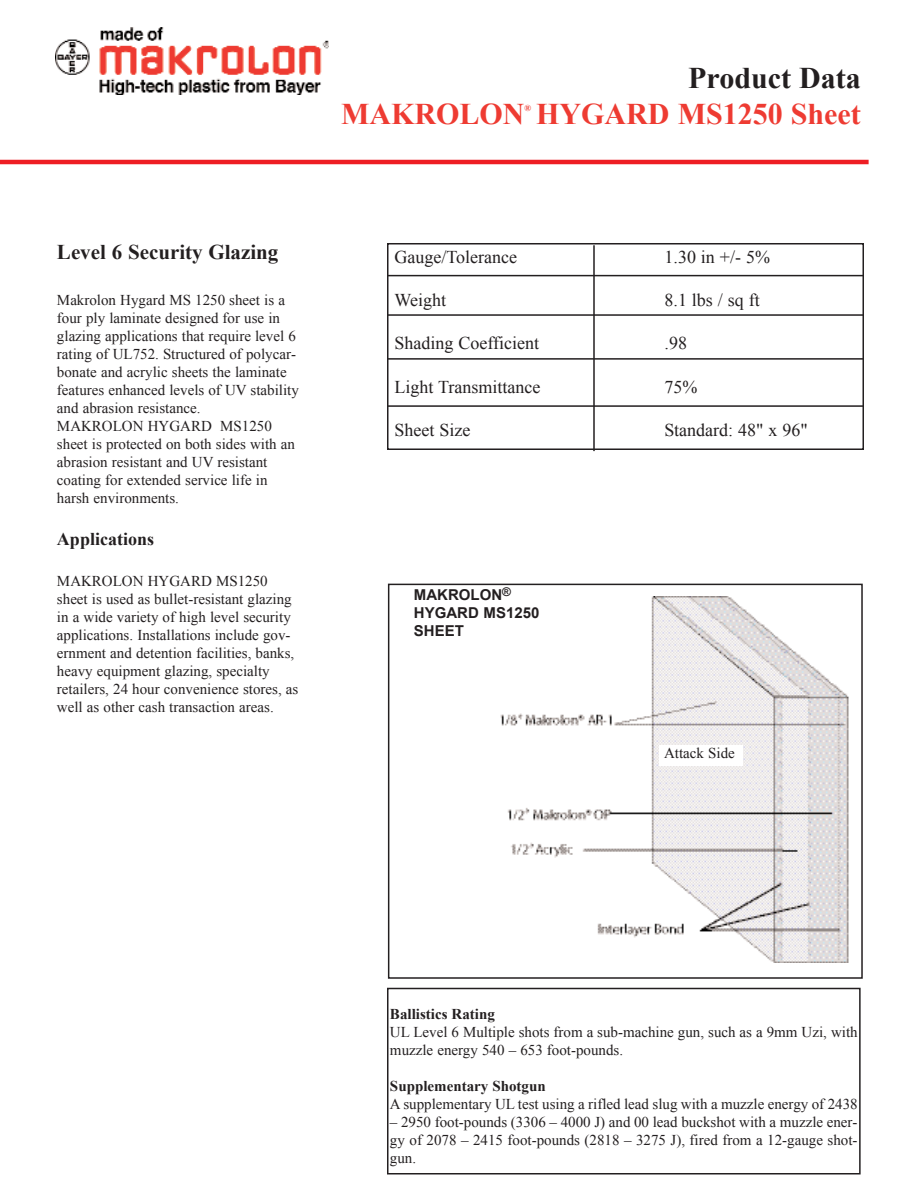
<style>
.page{position:relative;width:918px;height:1188px;background:#fff}
.page>*{position:absolute;margin:0;border:0;box-sizing:border-box;transform-origin:0 0}
.t1{font:700 30px "Times New Roman";color:#ee3b32}
.t2{font:700 30px "Times New Roman";color:#231f20}
.t3{font:700 21px "Times New Roman";color:#231f20}
.t4{font:18px "Times New Roman";color:#231f20}
.t5{font:700 18px "Times New Roman";color:#231f20}
.t6{font:15px/18px "Times New Roman";color:#231f20}
.t7{font:700 15px "Times New Roman";color:#231f20}
.t8{font:700 15px/18px "Arial";color:#231f20}
.t9{font:700 9px "Times New Roman";color:#ee3b32}
</style>
<div class="page">
<img style="left:500px;top:596px;width:349px;height:366px">
<div style="left:388px;top:584px;width:475px;height:395px;border:2px solid #231f20"></div>
<div style="left:412px;top:586px;width:157px;height:61px;background:#fff"></div>
<hr style="left:0;top:160px;width:869px;height:4px;background:#ee1e24">
<img style="left:56px;top:28px;width:272px;height:66px">
<div style="left:387px;top:988px;width:474px;height:187px;border:2px solid #231f20"></div>
<div style="left:659px;top:746px;width:83px;height:20px;background:#fff"></div>
<div style="left:387px;top:243px;width:477px;height:207px;border:2px solid #231f20"></div>
<hr style="left:593px;top:245px;width:2px;height:206px;background:#231f20">
<hr style="left:388px;top:275px;width:476px;height:1px;background:#231f20">
<hr style="left:388px;top:314px;width:476px;height:2px;background:#231f20">
<hr style="left:388px;top:358px;width:476px;height:2px;background:#231f20">
<hr style="left:388px;top:405px;width:476px;height:2px;background:#231f20">
<h1 class="t2" style="left:688px;top:61px;width:174px">Product Data</h1>
<h1 class="t1" style="left:341px;top:97px;width:521px">MAKROLON HYGARD MS1250 Sheet</h1>
<p class="t9" style="left:524px;top:103px;width:8px">®</p>
<h2 class="t3" style="left:57px;top:240px;width:223px">Level 6 Security Glazing</h2>
<p class="t6" style="left:57px;top:291px;width:243px">Makrolon Hygard MS 1250 sheet is a four ply laminate designed for use in glazing applications that require level 6 rating of UL752. Structured of polycar&shy;bonate and acrylic sheets the laminate features enhanced levels of UV stability and abrasion resistance.<br>MAKROLON HYGARD MS1250 sheet is protected on both sides with an abrasion resistant and UV resistant coating for extended service life in harsh environments.</p>
<p class="t5" style="left:57px;top:529px;width:99px">Applications</p>
<p class="t6" style="left:57px;top:572px;width:243px">MAKROLON HYGARD MS1250 sheet is used as bullet-resistant glazing in a wide variety of high level security applications. Installations include gov&shy;ernment and detention facilities, banks, heavy equipment glazing, specialty retailers, 24 hour convenience stores, as well as other cash transaction areas.</p>
<p class="t8" style="left:414px;top:586px;width:127px">MAKROLON<sup>®<br></sup>HYGARD MS1250<br>SHEET</p>
<p class="t4" style="left:395px;top:247px;width:124px">Gauge/Tolerance</p>
<p class="t4" style="left:665px;top:247px;width:107px">1.30 in +/- 5%</p>
<p class="t4" style="left:395px;top:290px;width:53px">Weight</p>
<p class="t4" style="left:665px;top:290px;width:97px">8.1 lbs / sq ft</p>
<p class="t4" style="left:395px;top:333px;width:146px">Shading Coefficient</p>
<p class="t4" style="left:665px;top:333px;width:24px">.98</p>
<p class="t4" style="left:395px;top:377px;width:147px">Light Transmittance</p>
<p class="t4" style="left:665px;top:377px;width:34px">75%</p>
<p class="t4" style="left:395px;top:420px;width:77px">Sheet Size</p>
<p class="t4" style="left:665px;top:420px;width:145px">Standard: 48" x 96"</p>
<p class="t6" style="left:664px;top:744px;width:72px">Attack Side</p>
<p class="t7" style="left:390px;top:1006px;width:106px">Ballistics Rating</p>
<p class="t6" style="left:390px;top:1023px;width:469px">UL Level 6 Multiple shots from a sub-machine gun, such as a 9mm Uzi, with muzzle energy 540 – 653 foot-pounds.</p>
<p class="t7" style="left:390px;top:1078px;width:157px">Supplementary Shotgun</p>
<p class="t6" style="left:390px;top:1095px;width:469px">A supplementary UL test using a rifled lead slug with a muzzle energy of 2438</p>
<p class="t6" style="left:390px;top:1113px;width:469px;text-align:justify">– 2950 foot-pounds (3306 – 4000 J) and 00 lead buckshot with a muzzle ener&shy;gy of 2078 – 2415 foot-pounds (2818 – 3275 J), fired from a 12-gauge shot&shy;gun.</p>
</div>
